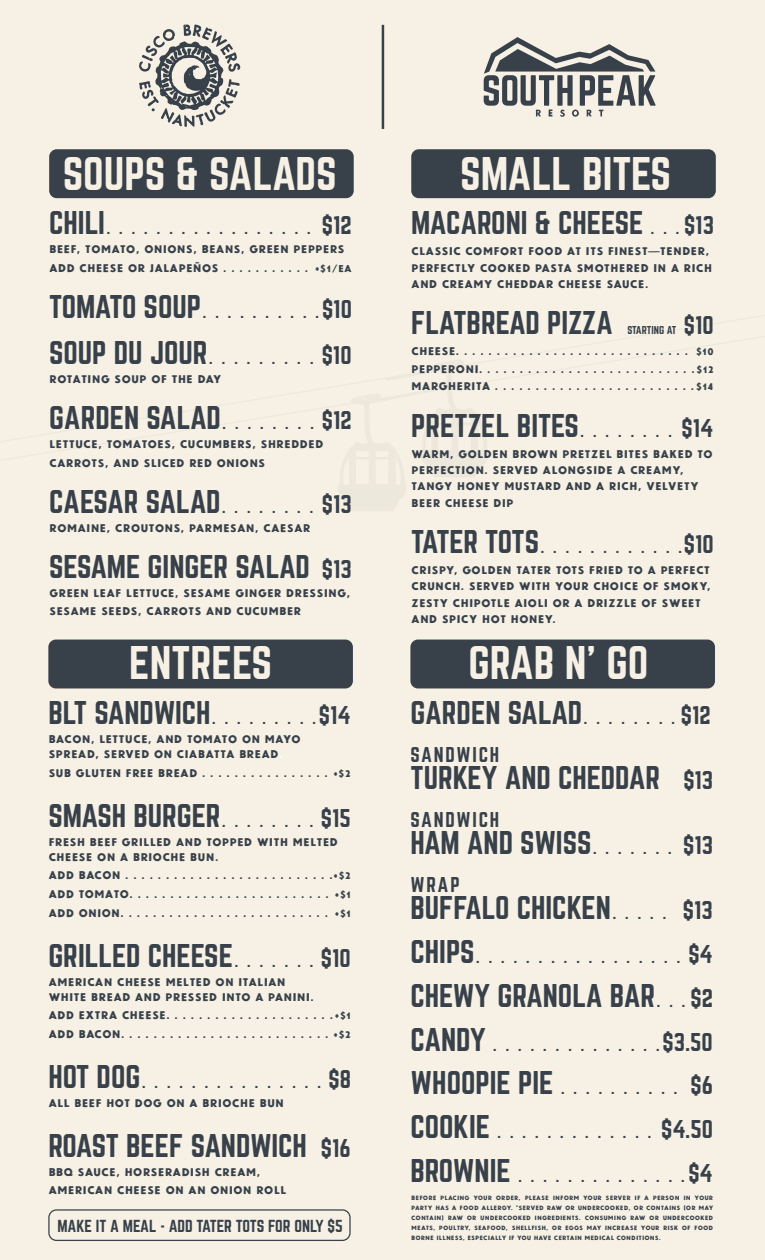
<style>
.page{position:relative;width:765px;height:1260px;background:#f6f1e4}
.page>*{position:absolute;margin:0;border:0;box-sizing:border-box;transform-origin:0 0}
.t1{font:41.25px "Norwester";color:#f6f1e4}
.t2{font:28.75px/46.2px "Norwester";color:#38404a}
.t3{font:300 28.75px/43.8px "Manrope";color:#38404a}
.t4{font:28.75px "Norwester";letter-spacing:-.02em;color:#38404a}
.t5{font:22.5px "Norwester";color:#38404a}
.t6{font:18.75px "Norwester";letter-spacing:.09em;color:#38404a}
.t7{font:15.25px "Norwester";letter-spacing:-.01em;color:#38404a}
.t8{font:11.25px/16.2px "Newcastle Basic Clean";color:#38404a}
.t9{font:10px "Norwester";color:#38404a}
.t10{font:6.25px/10px "Newcastle Basic Clean";color:#38404a;text-align:justify}
.s1{font-family:"Norwester";font-weight:400}
.s2{font-family:"Norwester";font-weight:400;font-size:22.5px}
.s3{font-size:10px}
.s4{font-family:"Manrope";font-weight:300}
.s5{font-size:22.5px}
.s6{color:#fff}
</style>
<div class="page">
<svg style="left:484px;top:37px;width:172px;height:80px"></svg>
<svg style="left:139px;top:24px;width:101px;height:103px"></svg>
<hr style="left:382px;top:25px;width:2px;height:104px;background:#38404a">
<div style="left:49px;top:149px;width:305px;height:49px;background:#38404a;border-radius:8px"></div>
<div style="left:411px;top:149px;width:305px;height:49px;background:#38404a;border-radius:8px"></div>
<div style="left:48px;top:640px;width:305px;height:48px;background:#38404a;border-radius:8px"></div>
<div style="left:410px;top:640px;width:305px;height:48px;background:#38404a;border-radius:8px"></div>
<div style="left:48px;top:1209px;width:303px;height:32px;border:1px solid #38404a;border-radius:8px"></div>
<h1 class="t1" style="left:63px;top:154px;width:276px">SOUPS &amp; SALADS</h1>
<h1 class="t1" style="left:460px;top:154px;width:212px">SMALL BITES</h1>
<h2 class="t3" style="left:49px;top:200px;width:304px"><span class="s1">CHILI</span>. . . . . . . . . . . . . . . . . <span class="s2">$12</span></h2>
<p class="t8" style="left:49px;top:240px;width:304px;line-height:18.8px">BEEF, TOMATO, ONIONS, BEANS, GREEN PEPPERS<br>ADD CHEESE OR JALAPEÑOS . . . . . . . . . . . +$1<span class="s3">/EA</span></p>
<h2 class="t2" style="left:49px;top:284px;width:304px">TOMATO SOUP<span class="s4">. . . . . . . . . .</span><span class="s5">$10<br></span>SOUP DU JOUR<span class="s4">. . . . . . . . .</span> <span class="s5">$10</span></h2>
<p class="t8" style="left:49px;top:371px;width:174px">ROTATING SOUP OF THE DAY</p>
<h2 class="t2" style="left:49px;top:396px;width:304px">GARDEN SALAD<span class="s4">. . . . . . . .</span> <span class="s5">$12</span></h2>
<p class="t8" style="left:49px;top:435px;width:276px;line-height:18.8px">LETTUCE, TOMATOES, CUCUMBERS, SHREDDED<br>CARROTS, AND SLICED RED ONIONS</p>
<h2 class="t4" style="left:49px;top:488px;width:304px">CAESAR SALAD<span class="s4">. . . . . . . .</span> <span class="s5">$13</span></h2>
<p class="t8" style="left:49px;top:520px;width:263px">ROMAINE, CROUTONS, PARMESAN, CAESAR</p>
<h2 class="t2" style="left:49px;top:544px;width:304px">SESAME GINGER SALAD <span class="s5">$13</span></h2>
<p class="t8" style="left:49px;top:584px;width:303px;line-height:18.8px">GREEN LEAF LETTUCE, SESAME GINGER DRESSING,<br>SESAME SEEDS, CARROTS AND CUCUMBER</p>
<h2 class="t2" style="left:411px;top:201px;width:304px">MACARONI &amp; CHEESE <span class="s4">. . .</span> <span class="s5">$13</span></h2>
<p class="t8" style="left:411px;top:244px;width:303px">CLASSIC COMFORT FOOD AT ITS FINEST—TENDER,<br>PERFECTLY COOKED PASTA SMOTHERED IN A RICH<br>AND CREAMY CHEDDAR CHEESE SAUCE.</p>
<h2 class="t2" style="left:411px;top:301px;width:203px">FLATBREAD PIZZA</h2>
<p class="t9" style="left:627px;top:325px;width:51px">STARTING AT</p>
<h3 class="t5" style="left:684px;top:314px;width:31px">$10</h3>
<p class="t8" style="left:411px;top:343px;width:304px;line-height:17.5px;text-align:justify">CHEESE. . . . . . . . . . . . . . . . . . . . . . . . . . . . . $10<br>PEPPERONI. . . . . . . . . . . . . . . . . . . . . . . . . . .$12<br>MARGHERITA . . . . . . . . . . . . . . . . . . . . . . . . .$14</p>
<h2 class="t2" style="left:411px;top:403px;width:304px">PRETZEL BITES<span class="s4">. . . . . . . .</span> <span class="s5">$14</span></h2>
<p class="t8" style="left:411px;top:446px;width:303px">WARM, GOLDEN BROWN PRETZEL BITES BAKED TO PERFECTION. SERVED ALONGSIDE A CREAMY, TANGY HONEY MUSTARD AND A RICH, VELVETY BEER CHEESE DIP</p>
<h2 class="t3" style="left:411px;top:519px;width:304px"><span class="s1">TATER TOTS</span>. . . . . . . . . . . .<span class="s2">$10</span></h2>
<p class="t8" style="left:411px;top:562px;width:301px">CRISPY, GOLDEN TATER TOTS FRIED TO A PERFECT CRUNCH. SERVED WITH YOUR CHOICE OF SMOKY, ZESTY CHIPOTLE AIOLI OR A DRIZZLE OF SWEET AND SPICY HOT HONEY.</p>
<h1 class="t1" style="left:129px;top:643px;width:144px">ENTREES</h1>
<h1 class="t1" style="left:468px;top:643px;width:182px">GRAB N’ GO</h1>
<h2 class="t2" style="left:48px;top:691px;width:304px">BLT SANDWICH<span class="s4">. . . . . . . . .</span><span class="s5">$14</span></h2>
<p class="t8" style="left:48px;top:732px;width:254px;line-height:15px">BACON, LETTUCE, AND TOMATO ON MAYO<br>SPREAD, SERVED ON CIABATTA BREAD<span class="s6">.</span></p>
<p class="t8" style="left:48px;top:765px;width:304px">SUB GLUTEN FREE BREAD . . . . . . . . . . . . . . . . +$2</p>
<h2 class="t2" style="left:48px;top:793px;width:304px">SMASH BURGER<span class="s4">. . . . . . . .</span> <span class="s5">$15</span></h2>
<p class="t8" style="left:48px;top:835px;width:291px;line-height:15px">FRESH BEEF GRILLED AND TOPPED WITH MELTED<br>CHEESE ON A BRIOCHE BUN.</p>
<p class="t8" style="left:48px;top:866px;width:304px;line-height:18.8px;text-align:justify">ADD BACON . . . . . . . . . . . . . . . . . . . . . . . . . .+$2<br>ADD TOMATO. . . . . . . . . . . . . . . . . . . . . . . . . +$1<br>ADD ONION. . . . . . . . . . . . . . . . . . . . . . . . . . +$1</p>
<h2 class="t2" style="left:48px;top:933px;width:304px">GRILLED CHEESE<span class="s4">. . . . . . .</span> <span class="s5">$10</span></h2>
<p class="t8" style="left:48px;top:975px;width:267px;line-height:15px">AMERICAN CHEESE MELTED ON ITALIAN<br>WHITE BREAD AND PRESSED INTO A PANINI.</p>
<p class="t8" style="left:48px;top:1006px;width:304px;line-height:18.8px">ADD EXTRA CHEESE. . . . . . . . . . . . . . . . . . . . .+$1<br>ADD BACON. . . . . . . . . . . . . . . . . . . . . . . . . . +$2</p>
<h2 class="t3" style="left:48px;top:1054px;width:304px"><span class="s1">HOT DOG</span>. . . . . . . . . . . . . . . <span class="s2">$8</span></h2>
<p class="t8" style="left:48px;top:1095px;width:237px">ALL BEEF HOT DOG ON A BRIOCHE BUN</p>
<h2 class="t2" style="left:48px;top:1123px;width:304px">ROAST BEEF SANDWICH <span class="s5">$16</span></h2>
<p class="t8" style="left:48px;top:1163px;width:240px;line-height:18.8px">BBQ SAUCE, HORSERADISH CREAM,<br>AMERICAN CHEESE ON AN ONION ROLL</p>
<h3 class="t7" style="left:58px;top:1218px;width:287px">MAKE IT A MEAL - ADD TATER TOTS FOR ONLY $5</h3>
<h2 class="t2" style="left:410px;top:691px;width:302px">GARDEN SALAD<span class="s4">. . . . . . . .</span> <span class="s5">$12</span></h2>
<h3 class="t6" style="left:410px;top:746px;width:90px">SANDWICH</h3>
<h2 class="t2" style="left:410px;top:756px;width:304px">TURKEY AND CHEDDAR <span class="s5">$13</span></h2>
<h3 class="t6" style="left:410px;top:811px;width:90px">SANDWICH</h3>
<h2 class="t2" style="left:410px;top:821px;width:304px">HAM AND SWISS<span class="s4">. . . . . . .</span> <span class="s5">$13</span></h2>
<h3 class="t6" style="left:410px;top:876px;width:51px">WRAP</h3>
<h2 class="t2" style="left:410px;top:886px;width:304px">BUFFALO CHICKEN<span class="s4">. . . . .</span> <span class="s5">$13</span></h2>
<h2 class="t3" style="left:410px;top:929px;width:304px"><span class="s1">CHIPS</span>. . . . . . . . . . . . . . . . . <span class="s2">$4</span></h2>
<h2 class="t2" style="left:410px;top:973px;width:304px">CHEWY GRANOLA BAR<span class="s4">. . .</span> <span class="s5">$2</span></h2>
<h2 class="t3" style="left:410px;top:1017px;width:304px"><span class="s1">CANDY</span> . . . . . . . . . . . . . .<span class="s2">$3.50</span></h2>
<h2 class="t2" style="left:410px;top:1061px;width:304px">WHOOPIE PIE <span class="s4">. . . . . . . . . .</span> <span class="s5">$6</span></h2>
<h2 class="t3" style="left:410px;top:1104px;width:304px"><span class="s1">COOKIE</span> . . . . . . . . . . . . . <span class="s2">$4.50<br></span><span class="s1">BROWNIE</span> . . . . . . . . . . . . . .<span class="s2">$4</span></h2>
<p class="t10" style="left:411px;top:1193px;width:304px">BEFORE PLACING YOUR ORDER, PLEASE INFORM YOUR SERVER IF A PERSON IN YOUR PARTY HAS A FOOD ALLERGY. "SERVED RAW OR UNDERCOOKED, OR CONTAINS (OR MAY CONTAIN) RAW OR UNDERCOOKED INGREDIENTS. CONSUMING RAW OR UNDERCOOKED MEATS, POULTRY, SEAFOOD, SHELLFISH, OR EGGS MAY INCREASE YOUR RISK OF FOOD BORNE ILLNESS, ESPECIALLY IF YOU HAVE CERTAIN MEDICAL CONDITIONS.</p>
</div>
